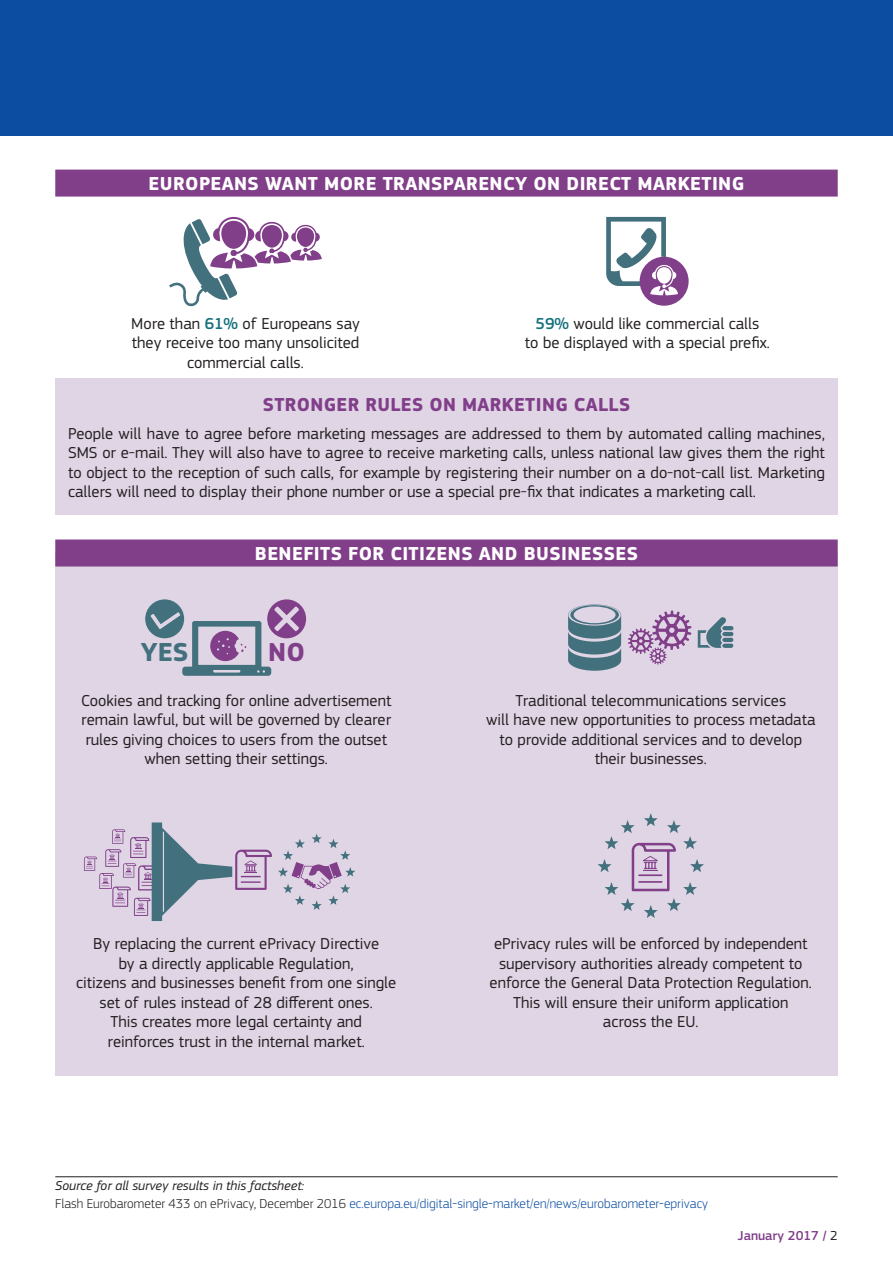
<style>
.page{position:relative;width:893px;height:1263px;background:#fff}
.page>*{position:absolute;margin:0;border:0;box-sizing:border-box;transform-origin:0 0}
.t1{font:700 27px "EC Square Sans Pro";color:#42707d}
.t2{font:700 27px "EC Square Sans Pro";color:#813f8a}
.t3{font:700 19.5px "EC Square Sans Pro";letter-spacing:.02em;color:#fff}
.t4{font:700 19.5px "EC Square Sans Pro";letter-spacing:.02em;color:#813f8a}
.t5{font:16.5px/19.5px "EC Square Sans Pro";color:#231f20;text-align:center}
.t6{font:300 13.5px/18px "EC Square Sans Pro";color:#0d4da1}
.t7{font:500 13.5px "EC Square Sans Pro";color:#813e8b}
.s1{font-weight:500;color:#15717d}
.s2{font-weight:400;font-style:italic;color:#231f20}
.s3{color:#231f20}
.s4{font-weight:400;color:#231f20}
</style>
<div class="page">
<div style="left:0;top:0;width:893px;height:136px;background:#0d4da1"></div>
<div style="left:55px;top:553px;width:783px;height:523px;background:#e0d5e5"></div>
<div style="left:51px;top:166px;width:791px;height:34px;background:linear-gradient(to right,#fff,#fff)"></div>
<div style="left:55px;top:170px;width:783px;height:27px;background:#813f8a"></div>
<div style="left:55px;top:539px;width:783px;height:27px;background:#813f8a"></div>
<div style="left:55px;top:378px;width:783px;height:137px;background:#e0d5e5"></div>
<hr style="left:55px;top:1176px;width:783px;height:1px;background:#231f20">
<svg style="left:145px;top:599px;width:161px;height:77px"></svg>
<svg style="left:698px;top:617px;width:35px;height:31px"></svg>
<svg style="left:568px;top:604px;width:53px;height:67px"></svg>
<svg style="left:628px;top:610px;width:63px;height:55px"></svg>
<svg style="left:598px;top:813px;width:106px;height:105px"></svg>
<svg style="left:278px;top:834px;width:77px;height:76px"></svg>
<svg style="left:84px;top:822px;width:188px;height:99px"></svg>
<svg style="left:169px;top:217px;width:153px;height:89px"></svg>
<div style="left:640px;top:257px;width:49px;height:49px;background:#813f8a;border-radius:50%"></div>
<svg style="left:606px;top:217px;width:72px;height:78px"></svg>
<p class="t3" style="left:149px;top:172px;width:597px">EUROPEANS WANT MORE TRANSPARENCY ON DIRECT MARKETING</p>
<p class="t5" style="left:131px;top:313px;width:230px">More than <span class="s1">61%</span> of Europeans say they receive too many unsolicited commercial calls.</p>
<p class="t5" style="left:525px;top:313px;width:246px"><span class="s1">59%</span> would like commercial calls<br>to be displayed with a special prefix.</p>
<p class="t4" style="left:263px;top:392px;width:369px">STRONGER RULES ON MARKETING CALLS</p>
<p class="t5" style="left:68px;top:423px;width:758px;text-align:justify">People will have to agree before marketing messages are addressed to them by automated calling machines, SMS or e-mail. They will also have to agree to receive marketing calls, unless national law gives them the right to object to the reception of such calls, for example by registering their number on a do-not-call list. Marketing callers will need to display their phone number or use a special pre-fix that indicates a marketing call.</p>
<p class="t3" style="left:255px;top:542px;width:385px">BENEFITS FOR CITIZENS AND BUSINESSES</p>
<h1 class="t1" style="left:141px;top:636px;width:49px">YES</h1>
<h1 class="t2" style="left:268px;top:636px;width:38px">NO</h1>
<p class="t5" style="left:81px;top:691px;width:312px">Cookies and tracking for online advertisement remain lawful, but will be governed by clearer rules giving choices to users from the outset when setting their settings.</p>
<p class="t5" style="left:76px;top:934px;width:322px">By replacing the current ePrivacy Directive<br>by a directly applicable Regulation,<br>citizens and businesses benefit from one single set of rules instead of 28 different ones.<br>This creates more legal certainty and reinforces trust in the internal market.</p>
<p class="t5" style="left:486px;top:691px;width:331px">Traditional telecommunications services<br>will have new opportunities to process metadata to provide additional services and to develop their businesses.</p>
<p class="t5" style="left:490px;top:934px;width:324px">ePrivacy rules will be enforced by independent supervisory authorities already competent to enforce the General Data Protection Regulation.<br>This will ensure their uniform application across the EU.</p>
<p class="t6" style="left:55px;top:1176px;width:654px"><span class="s2">Source for all survey results in this factsheet:<br></span><span class="s3">Flash Eurobarometer 433 on ePrivacy, December 2016</span> ec.europa.eu/digital-single-market/en/news/eurobarometer-eprivacy</p>
<p class="t7" style="left:738px;top:1227px;width:101px">January 2017 / <span class="s4">2</span></p>
</div>
